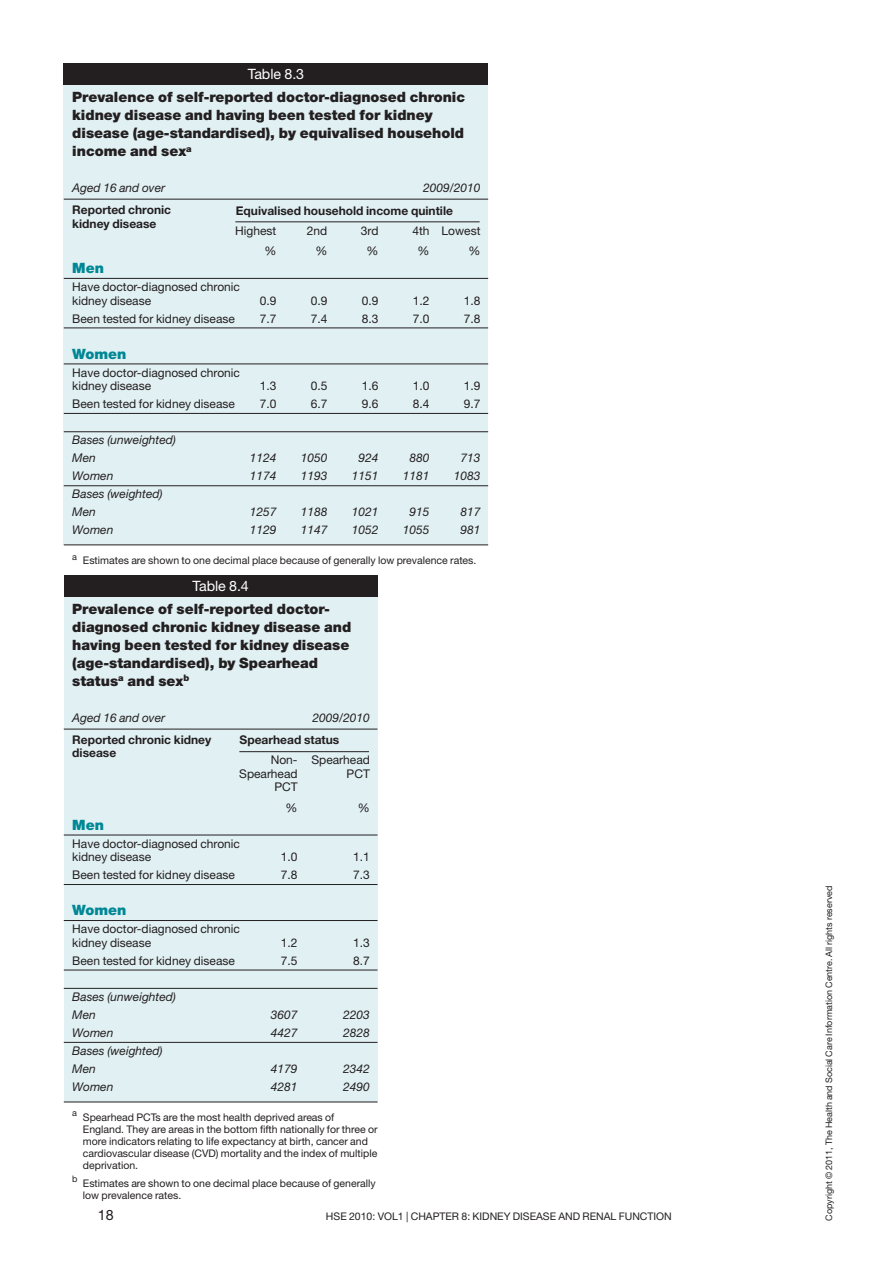
<style>
.page{position:relative;width:893px;height:1263px;background:#fff}
.page>*{position:absolute;margin:0;border:0;box-sizing:border-box;transform-origin:0 0}
.t1{font:900 14.25px/18px "Helvetica Neue";color:#231f20}
.t2{font:14.25px "Helvetica Neue";color:#fff}
.t3{font:900 14.25px "Helvetica Neue";color:#008795}
.t4{font:14.25px "Helvetica Neue";color:#231f20}
.t5{font:12px/13.5px "Helvetica Neue";color:#231f20}
.t6{font:italic 12px/18px "Helvetica Neue";color:#231f20}
.t7{font:700 12px/13.5px "Helvetica Neue";color:#231f20}
.t8{font:10.5px/12px "Helvetica Neue";color:#231f20}
.t9{font:9px "Helvetica Neue";color:#231f20}
</style>
<div class="page">
<div style="left:64px;top:74px;width:424px;height:471px;background:#e1f0f3"></div>
<div style="left:64px;top:64px;width:424px;height:21px;background:#231f20"></div>
<hr style="left:64px;top:278px;width:424px;height:1px;background:#231f20">
<hr style="left:64px;top:328px;width:424px;height:1px;background:#231f20">
<hr style="left:64px;top:364px;width:424px;height:1px;background:#231f20">
<hr style="left:64px;top:413px;width:424px;height:1px;background:#231f20">
<hr style="left:64px;top:431px;width:424px;height:1px;background:#231f20">
<hr style="left:64px;top:485px;width:424px;height:1px;background:#231f20">
<hr style="left:64px;top:545px;width:424px;height:1px;background:#231f20">
<hr style="left:64px;top:199px;width:424px;height:1px;background:#231f20">
<hr style="left:235px;top:222px;width:245px;height:1px;background:#231f20">
<div style="left:64px;top:586px;width:314px;height:516px;background:#e1f0f3"></div>
<div style="left:64px;top:575px;width:314px;height:22px;background:#231f20"></div>
<hr style="left:64px;top:835px;width:314px;height:1px;background:#231f20">
<hr style="left:64px;top:884px;width:314px;height:1px;background:#231f20">
<hr style="left:64px;top:920px;width:314px;height:1px;background:#231f20">
<hr style="left:64px;top:970px;width:314px;height:1px;background:#231f20">
<hr style="left:64px;top:988px;width:314px;height:1px;background:#231f20">
<hr style="left:64px;top:1042px;width:314px;height:1px;background:#231f20">
<hr style="left:64px;top:1102px;width:314px;height:1px;background:#231f20">
<hr style="left:64px;top:729px;width:314px;height:1px;background:#231f20">
<hr style="left:239px;top:751px;width:130px;height:1px;background:#231f20">
<h1 class="t2" style="left:248px;top:69px;width:58px">Table 8.3</h1>
<h1 class="t1" style="left:72px;top:89px;width:394px">Prevalence of self-reported doctor-diagnosed chronic kidney disease and having been tested for kidney disease (age-standardised), by equivalised household income and sex<sup>a</sup></h1>
<p class="t6" style="left:72px;top:180px;width:94px">Aged 16 and over</p>
<p class="t6" style="left:423px;top:180px;width:59px">2009/2010</p>
<p class="t7" style="left:236px;top:205px;width:219px">Equivalised household income quintile</p>
<p class="t5" style="left:235px;top:225px;width:43px">Highest</p>
<p class="t5" style="left:307px;top:225px;width:22px">2nd</p>
<p class="t5" style="left:361px;top:225px;width:19px">3rd</p>
<p class="t5" style="left:412px;top:225px;width:70px">4th Lowest</p>
<p class="t5" style="left:264px;top:245px;width:13px">%</p>
<p class="t5" style="left:315px;top:245px;width:13px">%</p>
<p class="t5" style="left:366px;top:245px;width:13px">%</p>
<p class="t5" style="left:417px;top:245px;width:13px">%</p>
<p class="t5" style="left:468px;top:245px;width:13px">%</p>
<h1 class="t3" style="left:72px;top:263px;width:33px">Men</h1>
<p class="t5" style="left:72px;top:281px;width:169px">Have doctor-diagnosed chronic kidney disease</p>
<p class="t7" style="left:72px;top:204px;width:100px">Reported chronic kidney disease</p>
<p class="t5" style="left:260px;top:295px;width:18px">0.9</p>
<p class="t5" style="left:311px;top:295px;width:18px">0.9</p>
<p class="t5" style="left:362px;top:295px;width:18px">0.9</p>
<p class="t5" style="left:413px;top:295px;width:18px">1.2</p>
<p class="t5" style="left:464px;top:295px;width:18px">1.8</p>
<p class="t5" style="left:72px;top:313px;width:164px">Been tested for kidney disease</p>
<p class="t5" style="left:260px;top:313px;width:18px">7.7</p>
<p class="t5" style="left:311px;top:313px;width:18px">7.4</p>
<p class="t5" style="left:362px;top:313px;width:18px">8.3</p>
<p class="t5" style="left:413px;top:313px;width:18px">7.0</p>
<p class="t5" style="left:464px;top:313px;width:18px">7.8</p>
<h1 class="t3" style="left:72px;top:348px;width:56px">Women</h1>
<p class="t5" style="left:72px;top:367px;width:169px">Have doctor-diagnosed chronic kidney disease</p>
<p class="t5" style="left:260px;top:380px;width:18px">1.3</p>
<p class="t5" style="left:311px;top:380px;width:18px">0.5</p>
<p class="t5" style="left:362px;top:380px;width:18px">1.6</p>
<p class="t5" style="left:413px;top:380px;width:18px">1.0</p>
<p class="t5" style="left:464px;top:380px;width:18px">1.9</p>
<p class="t5" style="left:72px;top:398px;width:164px">Been tested for kidney disease</p>
<p class="t5" style="left:260px;top:398px;width:18px">7.0</p>
<p class="t5" style="left:311px;top:398px;width:18px">6.7</p>
<p class="t5" style="left:362px;top:398px;width:18px">9.6</p>
<p class="t5" style="left:413px;top:398px;width:18px">8.4</p>
<p class="t5" style="left:464px;top:398px;width:18px">9.7</p>
<p class="t6" style="left:72px;top:432px;width:105px">Bases (unweighted)<br>Men</p>
<p class="t6" style="left:250px;top:450px;width:28px">1124</p>
<p class="t6" style="left:301px;top:450px;width:28px">1050</p>
<p class="t6" style="left:358px;top:450px;width:22px">924</p>
<p class="t6" style="left:409px;top:450px;width:22px">880</p>
<p class="t6" style="left:460px;top:450px;width:22px">713</p>
<p class="t6" style="left:72px;top:468px;width:43px">Women</p>
<p class="t6" style="left:250px;top:468px;width:28px">1174</p>
<p class="t6" style="left:301px;top:468px;width:28px">1193</p>
<p class="t6" style="left:352px;top:468px;width:28px">1151</p>
<p class="t6" style="left:403px;top:468px;width:28px">1181</p>
<p class="t6" style="left:454px;top:468px;width:28px">1083</p>
<p class="t6" style="left:72px;top:486px;width:92px">Bases (weighted)<br>Men</p>
<p class="t6" style="left:250px;top:504px;width:28px">1257</p>
<p class="t6" style="left:301px;top:504px;width:28px">1188</p>
<p class="t6" style="left:352px;top:504px;width:28px">1021</p>
<p class="t6" style="left:409px;top:504px;width:22px">915</p>
<p class="t6" style="left:460px;top:504px;width:22px">817</p>
<p class="t6" style="left:72px;top:522px;width:43px">Women</p>
<p class="t6" style="left:250px;top:522px;width:28px">1129</p>
<p class="t6" style="left:301px;top:522px;width:28px">1147</p>
<p class="t6" style="left:352px;top:522px;width:28px">1052</p>
<p class="t6" style="left:403px;top:522px;width:28px">1055</p>
<p class="t6" style="left:460px;top:522px;width:22px">981</p>
<p class="t8" style="left:72px;top:555px;width:406px"><sup>a</sup> Estimates are shown to one decimal place because of generally low prevalence rates.</p>
<h1 class="t2" style="left:192px;top:581px;width:58px">Table 8.4</h1>
<h1 class="t1" style="left:72px;top:601px;width:281px">Prevalence of self-reported doctor&shy;diagnosed chronic kidney disease and having been tested for kidney disease (age-standardised), by Spearhead status<sup>a</sup> and sex<sup>b</sup></h1>
<p class="t6" style="left:72px;top:709px;width:94px">Aged 16 and over</p>
<p class="t6" style="left:313px;top:709px;width:59px">2009/2010</p>
<p class="t7" style="left:240px;top:734px;width:101px">Spearhead status</p>
<p class="t5" style="left:239px;top:754px;width:132px;text-indent:32px">Non- Spearhead<br>Spearhead</p>
<p class="t7" style="left:72px;top:734px;width:141px">Reported chronic kidney disease</p>
<p class="t5" style="left:347px;top:768px;width:25px">PCT</p>
<h1 class="t3" style="left:72px;top:819px;width:33px">Men</h1>
<p class="t5" style="left:72px;top:838px;width:169px">Have doctor-diagnosed chronic kidney disease</p>
<p class="t5" style="left:274px;top:778px;width:25px;line-height:20.2px;text-align:right">PCT %</p>
<p class="t5" style="left:358px;top:802px;width:13px">%</p>
<p class="t5" style="left:281px;top:851px;width:18px">1.0</p>
<p class="t5" style="left:353px;top:851px;width:18px">1.1</p>
<p class="t5" style="left:72px;top:869px;width:164px">Been tested for kidney disease</p>
<p class="t5" style="left:281px;top:869px;width:18px">7.8</p>
<p class="t5" style="left:353px;top:869px;width:18px">7.3</p>
<h1 class="t3" style="left:72px;top:905px;width:56px">Women</h1>
<p class="t5" style="left:72px;top:923px;width:169px">Have doctor-diagnosed chronic kidney disease</p>
<p class="t5" style="left:281px;top:937px;width:18px">1.2</p>
<p class="t5" style="left:353px;top:937px;width:18px">1.3</p>
<p class="t5" style="left:72px;top:955px;width:164px">Been tested for kidney disease</p>
<p class="t5" style="left:281px;top:955px;width:18px">7.5</p>
<p class="t5" style="left:353px;top:955px;width:18px">8.7</p>
<p class="t6" style="left:72px;top:988px;width:105px">Bases (unweighted)<br>Men</p>
<p class="t6" style="left:271px;top:1006px;width:28px">3607</p>
<p class="t6" style="left:343px;top:1006px;width:28px">2203</p>
<p class="t6" style="left:72px;top:1024px;width:43px">Women</p>
<p class="t6" style="left:271px;top:1024px;width:28px">4427</p>
<p class="t6" style="left:343px;top:1024px;width:28px">2828</p>
<p class="t6" style="left:72px;top:1042px;width:92px">Bases (weighted)<br>Men</p>
<p class="t6" style="left:271px;top:1060px;width:28px">4179</p>
<p class="t6" style="left:343px;top:1060px;width:28px">2342</p>
<p class="t6" style="left:72px;top:1078px;width:43px">Women</p>
<p class="t6" style="left:271px;top:1078px;width:28px">4281</p>
<p class="t6" style="left:343px;top:1078px;width:28px">2490</p>
<p class="t8" style="left:83px;top:1112px;width:296px;text-indent:-11px"><sup>a</sup> Spearhead PCTs are the most health deprived areas of England. They are areas in the bottom fifth nationally for three or more indicators relating to life expectancy at birth, cancer and cardiovascular disease (CVD) mortality and the index of multiple deprivation.</p>
<p class="t8" style="left:83px;top:1178px;width:294px;text-indent:-11px"><sup>b</sup> Estimates are shown to one decimal place because of generally low prevalence rates.</p>
<h1 class="t4" style="left:98px;top:1210px;width:17px">18</h1>
<p class="t8" style="left:326px;top:1211px;width:347px">HSE 2010: VOL1 | CHAPTER 8: KIDNEY DISEASE AND RENAL FUNCTION</p>
<p class="t9" style="left:826px;top:1220px;width:337px;rotate:-90deg">Copyright © 2011, The Health and Social Care Information Centre. All rights reserved</p>
</div>
